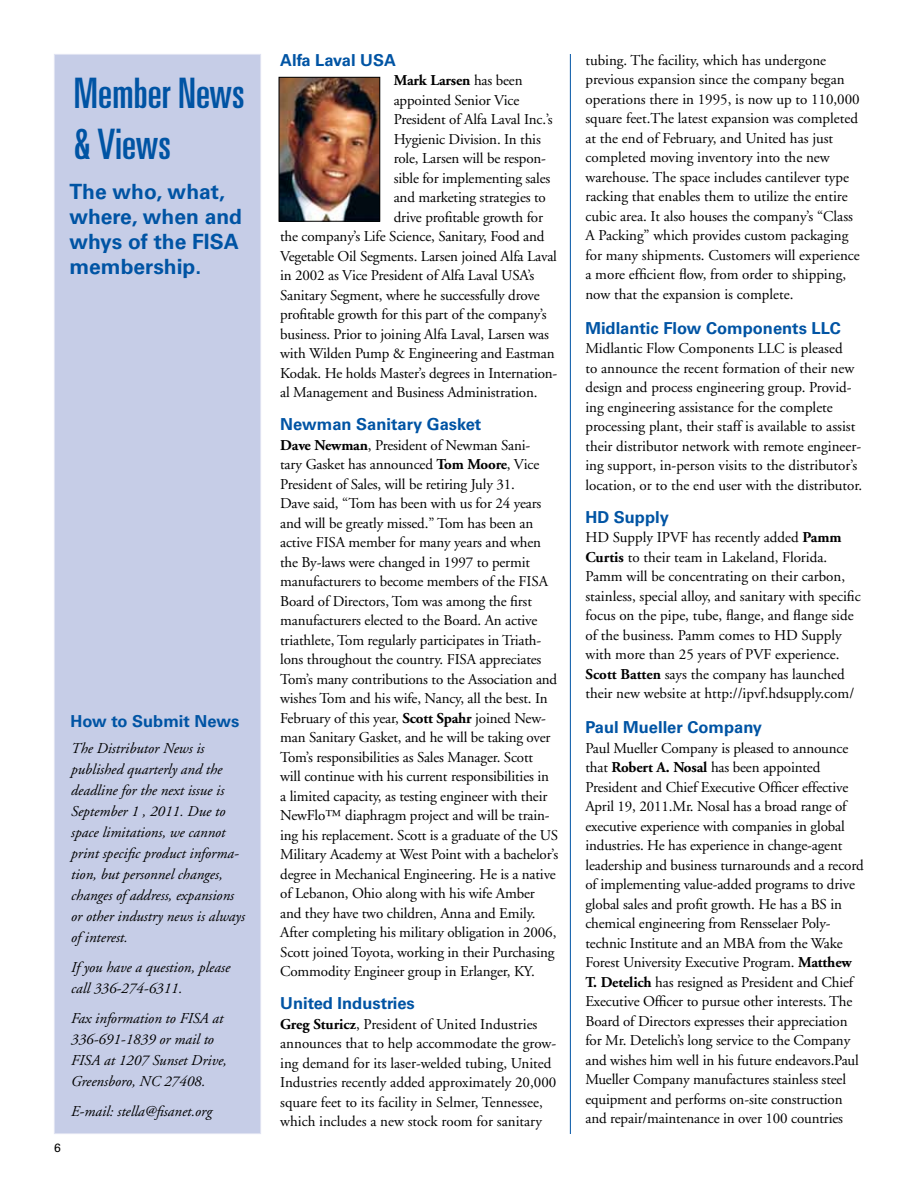
<style>
.page{position:relative;width:918px;height:1188px;background:#fff}
.page>*{position:absolute;margin:0;border:0;box-sizing:border-box;transform-origin:0 0}
.t1{font:ultra-condensed 42px/50.4px "Univers LT Std";color:#0054a4}
.t2{font:700 21px/25.2px "Univers LT Std";color:#0054a4}
.t3{font:700 16.5px "Univers LT Std";color:#0054a4}
.t4{font:15px/19.5px "Adobe Garamond";letter-spacing:-.01em;color:#000}
.t5{font:italic 15px/21px "Adobe Garamond";color:#000}
.t6{font:700 15px "Adobe Garamond";letter-spacing:-.01em;color:#000}
.t7{font:12px "Univers LT Std";color:#000}
.s1{font-weight:400}
.s2{font-weight:700}
</style>
<div class="page">
<div style="left:54px;top:54px;width:207px;height:1080px;background:#c6cde7;border:1px solid #e0e3f2"></div>
<hr style="left:570px;top:54px;width:1px;height:1080px;background:#0054a4">
<img style="left:281px;top:79px;width:97px;height:141px">
<div style="left:279px;top:77px;width:101px;height:145px;border:1px solid #000"></div>
<h1 class="t1" style="left:74px;top:68px;width:172px">Member News &amp; Views</h1>
<h2 class="t2" style="left:69px;top:179px;width:174px">The who, what, where, when and whys of the FISA membership.</h2>
<p class="t3" style="left:70px;top:712px;width:170px">How to Submit News</p>
<p class="t5" style="left:70px;top:738px;width:175px">The Distributor News is published quarterly and the deadline for the next issue is<br>September 1 , 2011. Due to space limitations, we cannot print specific product informa&shy;tion, but personnel changes, changes of address, expansions or other industry news is always of interest.</p>
<p class="t5" style="left:70px;top:957px;width:161px">If you have a question, please call 336-274-6311.</p>
<p class="t5" style="left:70px;top:1008px;width:157px">Fax information to FISA at<br>336-691-1839 or mail to<br>FISA at 1207 Sunset Drive,<br>Greensboro, NC 27408.</p>
<p class="t5" style="left:70px;top:1101px;width:142px">E-mail: stella@fisanet.org</p>
<p class="t7" style="left:54px;top:1140px;width:8px">6</p>
<p class="t3" style="left:280px;top:50px;width:117px">Alfa Laval USA</p>
<p class="t6" style="left:394px;top:73px;width:130px">Mark Larsen <span class="s1">has been</span></p>
<p class="t4" style="left:394px;top:91px;width:127px">appointed Senior Vice</p>
<p class="t4" style="left:394px;top:110px;width:161px">President of Alfa Laval Inc.’s</p>
<p class="t4" style="left:394px;top:130px;width:149px">Hygienic Division. In this</p>
<p class="t4" style="left:394px;top:149px;width:154px">role, Larsen will be respon-</p>
<p class="t4" style="left:394px;top:169px;width:158px">sible for implementing sales</p>
<p class="t4" style="left:394px;top:188px;width:154px">and marketing strategies to</p>
<p class="t4" style="left:394px;top:208px;width:151px">drive profitable growth for</p>
<p class="t4" style="left:280px;top:227px;width:266px">the company’s Life Science, Sanitary, Food and</p>
<p class="t4" style="left:280px;top:247px;width:278px">Vegetable Oil Segments. Larsen joined Alfa Laval</p>
<p class="t4" style="left:280px;top:266px;width:256px">in 2002 as Vice President of Alfa Laval USA’s</p>
<p class="t4" style="left:280px;top:286px;width:261px">Sanitary Segment, where he successfully drove</p>
<p class="t4" style="left:280px;top:305px;width:268px">profitable growth for this part of the company’s</p>
<p class="t4" style="left:280px;top:325px;width:270px">business. Prior to joining Alfa Laval, Larsen was</p>
<p class="t4" style="left:280px;top:344px;width:276px">with Wilden Pump &amp; Engineering and Eastman</p>
<p class="t4" style="left:280px;top:364px;width:279px">Kodak. He holds Master’s degrees in Internation-</p>
<p class="t4" style="left:280px;top:383px;width:259px">al Management and Business Administration.</p>
<p class="t3" style="left:280px;top:415px;width:203px">Newman Sanitary Gasket</p>
<p class="t4" style="left:280px;top:436px;width:280px"><span class="s2">Dave Newman</span>, President of Newman Sani-<br>tary Gasket has announced <span class="s2">Tom Moore</span>, Vice President of Sales, will be retiring July 31.<br>Dave said, “Tom has been with us for 24 years and will be greatly missed.” Tom has been an active FISA member for many years and when the By-laws were changed in 1997 to permit manufacturers to become members of the FISA Board of Directors, Tom was among the first manufacturers elected to the Board. An active triathlete, Tom regularly participates in Triath&shy;lons throughout the country. FISA appreciates Tom’s many contributions to the Association and wishes Tom and his wife, Nancy, all the best. In February of this year, <span class="s2">Scott Spahr</span> joined New&shy;man Sanitary Gasket, and he will be taking over Tom’s responsibilities as Sales Manager. Scott<br>will continue with his current responsibilities in a limited capacity, as testing engineer with their NewFlo™ diaphragm project and will be train&shy;ing his replacement. Scott is a graduate of the US Military Academy at West Point with a bachelor’s degree in Mechanical Engineering. He is a native of Lebanon, Ohio along with his wife Amber and they have two children, Anna and Emily.<br>After completing his military obligation in 2006, Scott joined Toyota, working in their Purchasing Commodity Engineer group in Erlanger, KY.</p>
<p class="t3" style="left:280px;top:994px;width:136px">United Industries</p>
<p class="t4" style="left:280px;top:1015px;width:278px"><span class="s2">Greg Sturicz</span>, President of United Industries announces that to help accommodate the grow&shy;ing demand for its laser-welded tubing, United Industries recently added approximately 20,000 square feet to its facility in Selmer, Tennessee, which includes a new stock room for sanitary</p>
<p class="t4" style="left:585px;top:51px;width:276px">tubing. The facility, which has undergone previous expansion since the company began operations there in 1995, is now up to 110,000 square feet.The latest expansion was completed at the end of February, and United has just completed moving inventory into the new warehouse. The space includes cantilever type racking that enables them to utilize the entire cubic area. It also houses the company’s “Class A Packing” which provides custom packaging for many shipments. Customers will experience a more efficient flow, from order to shipping, now that the expansion is complete.</p>
<p class="t3" style="left:585px;top:318px;width:257px">Midlantic Flow Components LLC</p>
<p class="t4" style="left:585px;top:339px;width:278px">Midlantic Flow Components LLC is pleased<br>to announce the recent formation of their new design and process engineering group. Provid&shy;ing engineering assistance for the complete processing plant, their staff is available to assist their distributor network with remote engineer&shy;ing support, in-person visits to the distributor’s location, or to the end user with the distributor.</p>
<p class="t3" style="left:585px;top:507px;width:85px">HD Supply</p>
<p class="t4" style="left:585px;top:528px;width:277px">HD Supply IPVF has recently added <span class="s2">Pamm Curtis</span> to their team in Lakeland, Florida.<br>Pamm will be concentrating on their carbon, stainless, special alloy, and sanitary with specific focus on the pipe, tube, flange, and flange side of the business. Pamm comes to HD Supply with more than 25 years of PVF experience.<br><span class="s2">Scott Batten</span> says the company has launched their new website at http://ipvf.hdsupply.com/</p>
<p class="t3" style="left:585px;top:718px;width:178px">Paul Mueller Company</p>
<p class="t4" style="left:585px;top:738px;width:280px">Paul Mueller Company is pleased to announce that <span class="s2">Robert A. Nosal</span> has been appointed President and Chief Executive Officer effective April 19, 2011.Mr. Nosal has a broad range of executive experience with companies in global industries. He has experience in change-agent leadership and business turnarounds and a record of implementing value-added programs to drive global sales and profit growth. He has a BS in chemical engineering from Rensselaer Poly&shy;technic Institute and an MBA from the Wake Forest University Executive Program. <span class="s2">Matthew T. Detelich</span> has resigned as President and Chief Executive Officer to pursue other interests. The Board of Directors expresses their appreciation for Mr. Detelich’s long service to the Company and wishes him well in his future endeavors.Paul Mueller Company manufactures stainless steel equipment and performs on-site construction and repair/maintenance in over 100 countries</p>
</div>
